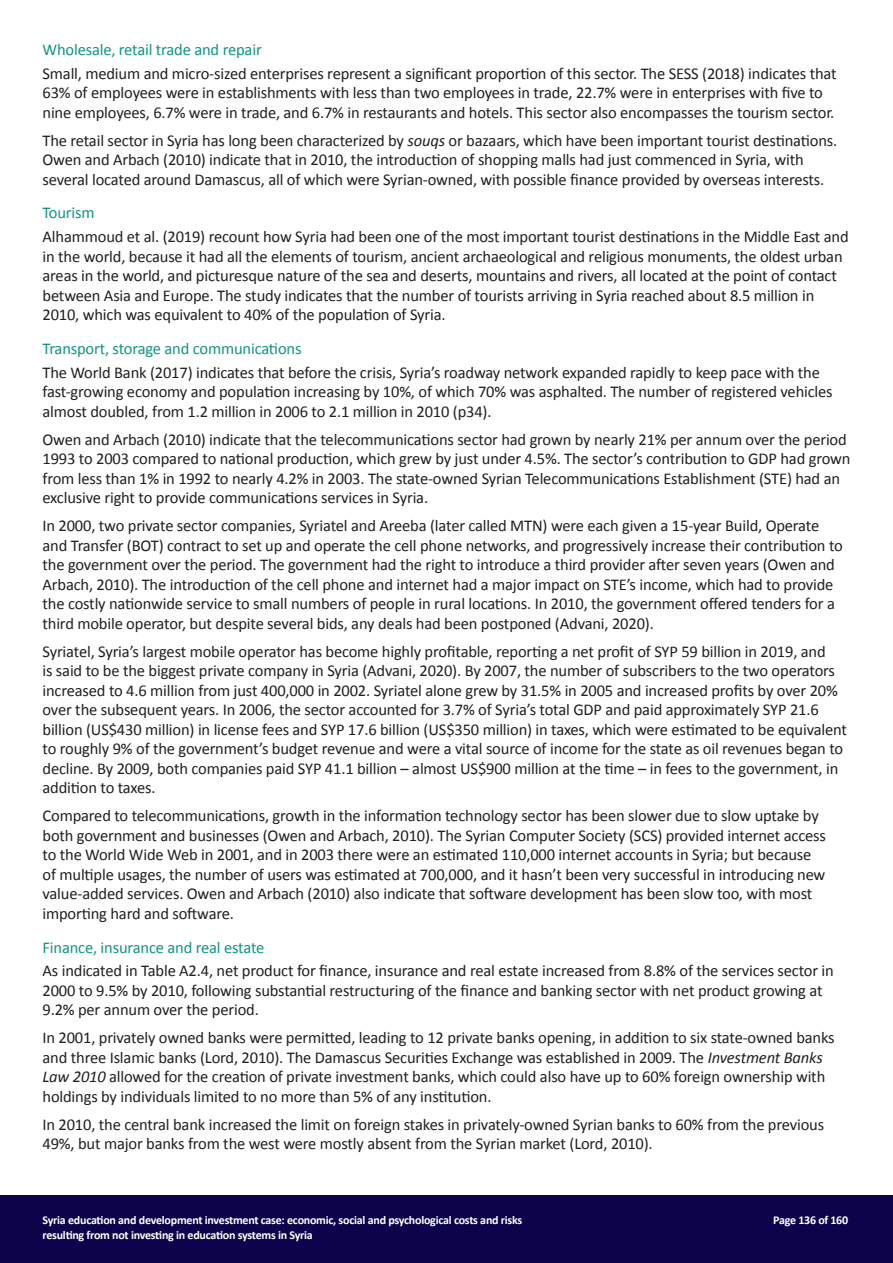
<style>
.page{position:relative;width:893px;height:1263px;background:#fff}
.page>*{position:absolute;margin:0;border:0;box-sizing:border-box;transform-origin:0 0}
.Body{font:16.5px/19.5px "Calibri";letter-spacing:-.01em;color:#231f20}
.Heading_4{font:16.5px "Calibri";letter-spacing:-.01em;color:#109483}
.t1{font:700 12px "Calibri";letter-spacing:-.02em;color:#fff}
.s1{font-style:italic}
</style>
<div class="page">
<div style="left:0;top:1195px;width:893px;height:68px;background:#0c034c"></div>
<p class="Heading_4" style="left:43px;top:39px;width:221px">Wholesale, retail trade and repair</p>
<p class="Body" style="left:43px;top:63px;width:796px">Small, medium and micro-sized enterprises represent a significant proportion of this sector. The SESS (2018) indicates that<br>63% of employees were in establishments with less than two employees in trade, 22.7% were in enterprises with five to nine employees, 6.7% were in trade, and 6.7% in restaurants and hotels. This sector also encompasses the tourism sector.</p>
<p class="Body" style="left:43px;top:130px;width:796px">The retail sector in Syria has long been characterized by <span class="s1">souqs</span> or bazaars, which have been important tourist destinations.<br>Owen and Arbach (2010) indicate that in 2010, the introduction of shopping malls had just commenced in Syria, with several located around Damascus, all of which were Syrian-owned, with possible finance provided by overseas interests.</p>
<p class="Heading_4" style="left:43px;top:203px;width:54px">Tourism</p>
<p class="Body" style="left:43px;top:226px;width:808px">Alhammoud et al. (2019) recount how Syria had been one of the most important tourist destinations in the Middle East and in the world, because it had all the elements of tourism, ancient archaeological and religious monuments, the oldest urban areas in the world, and picturesque nature of the sea and deserts, mountains and rivers, all located at the point of contact between Asia and Europe. The study indicates that the number of tourists arriving in Syria reached about 8.5 million in 2010, which was equivalent to 40% of the population of Syria.</p>
<p class="Heading_4" style="left:43px;top:338px;width:260px">Transport, storage and communications</p>
<p class="Body" style="left:43px;top:362px;width:792px">The World Bank (2017) indicates that before the crisis, Syria’s roadway network expanded rapidly to keep pace with the fast-growing economy and population increasing by 10%, of which 70% was asphalted. The number of registered vehicles almost doubled, from 1.2 million in 2006 to 2.1 million in 2010 (p34).</p>
<p class="Body" style="left:43px;top:429px;width:809px">Owen and Arbach (2010) indicate that the telecommunications sector had grown by nearly 21% per annum over the period 1993 to 2003 compared to national production, which grew by just under 4.5%. The sector’s contribution to GDP had grown from less than 1% in 1992 to nearly 4.2% in 2003. The state-owned Syrian Telecommunications Establishment (STE) had an exclusive right to provide communications services in Syria.</p>
<p class="Body" style="left:43px;top:515px;width:802px">In 2000, two private sector companies, Syriatel and Areeba (later called MTN) were each given a 15-year Build, Operate and Transfer (BOT) contract to set up and operate the cell phone networks, and progressively increase their contribution to the government over the period. The government had the right to introduce a third provider after seven years (Owen and Arbach, 2010). The introduction of the cell phone and internet had a major impact on STE’s income, which had to provide the costly nationwide service to small numbers of people in rural locations. In 2010, the government offered tenders for a third mobile operator, but despite several bids, any deals had been postponed (Advani, 2020).</p>
<p class="Body" style="left:43px;top:641px;width:806px">Syriatel, Syria’s largest mobile operator has become highly profitable, reporting a net profit of SYP 59 billion in 2019, and<br>is said to be the biggest private company in Syria (Advani, 2020). By 2007, the number of subscribers to the two operators increased to 4.6 million from just 400,000 in 2002. Syriatel alone grew by 31.5% in 2005 and increased profits by over 20% over the subsequent years. In 2006, the sector accounted for 3.7% of Syria’s total GDP and paid approximately SYP 21.6 billion (US$430 million) in license fees and SYP 17.6 billion (US$350 million) in taxes, which were estimated to be equivalent to roughly 9% of the government’s budget revenue and were a vital source of income for the state as oil revenues began to decline. By 2009, both companies paid SYP 41.1 billion – almost US$900 million at the time – in fees to the government, in addition to taxes.</p>
<p class="Body" style="left:43px;top:805px;width:785px">Compared to telecommunications, growth in the information technology sector has been slower due to slow uptake by both government and businesses (Owen and Arbach, 2010). The Syrian Computer Society (SCS) provided internet access to the World Wide Web in 2001, and in 2003 there were an estimated 110,000 internet accounts in Syria; but because of multiple usages, the number of users was estimated at 700,000, and it hasn’t been very successful in introducing new value-added services. Owen and Arbach (2010) also indicate that software development has been slow too, with most importing hard and software.</p>
<p class="Heading_4" style="left:43px;top:937px;width:223px">Finance, insurance and real estate</p>
<p class="Body" style="left:43px;top:960px;width:793px">As indicated in Table A2.4, net product for finance, insurance and real estate increased from 8.8% of the services sector in<br>2000 to 9.5% by 2010, following substantial restructuring of the finance and banking sector with net product growing at<br>9.2% per annum over the period.</p>
<p class="Body" style="left:43px;top:1027px;width:794px">In 2001, privately owned banks were permitted, leading to 12 private banks opening, in addition to six state-owned banks and three Islamic banks (Lord, 2010). The Damascus Securities Exchange was established in 2009. The <span class="s1">Investment Banks Law 2010</span> allowed for the creation of private investment banks, which could also have up to 60% foreign ownership with holdings by individuals limited to no more than 5% of any institution.</p>
<p class="Body" style="left:43px;top:1114px;width:783px">In 2010, the central bank increased the limit on foreign stakes in privately-owned Syrian banks to 60% from the previous<br>49%, but major banks from the west were mostly absent from the Syrian market (Lord, 2010).</p>
<p class="t1" style="left:43px;top:1211px;width:481px">Syria education and development investment case: economic, social and psychological costs and risks</p>
<p class="t1" style="left:773px;top:1211px;width:76px">Page 136 of 160</p>
<p class="t1" style="left:43px;top:1226px;width:272px">resulting from not investing in education systems in Syria</p>
</div>
